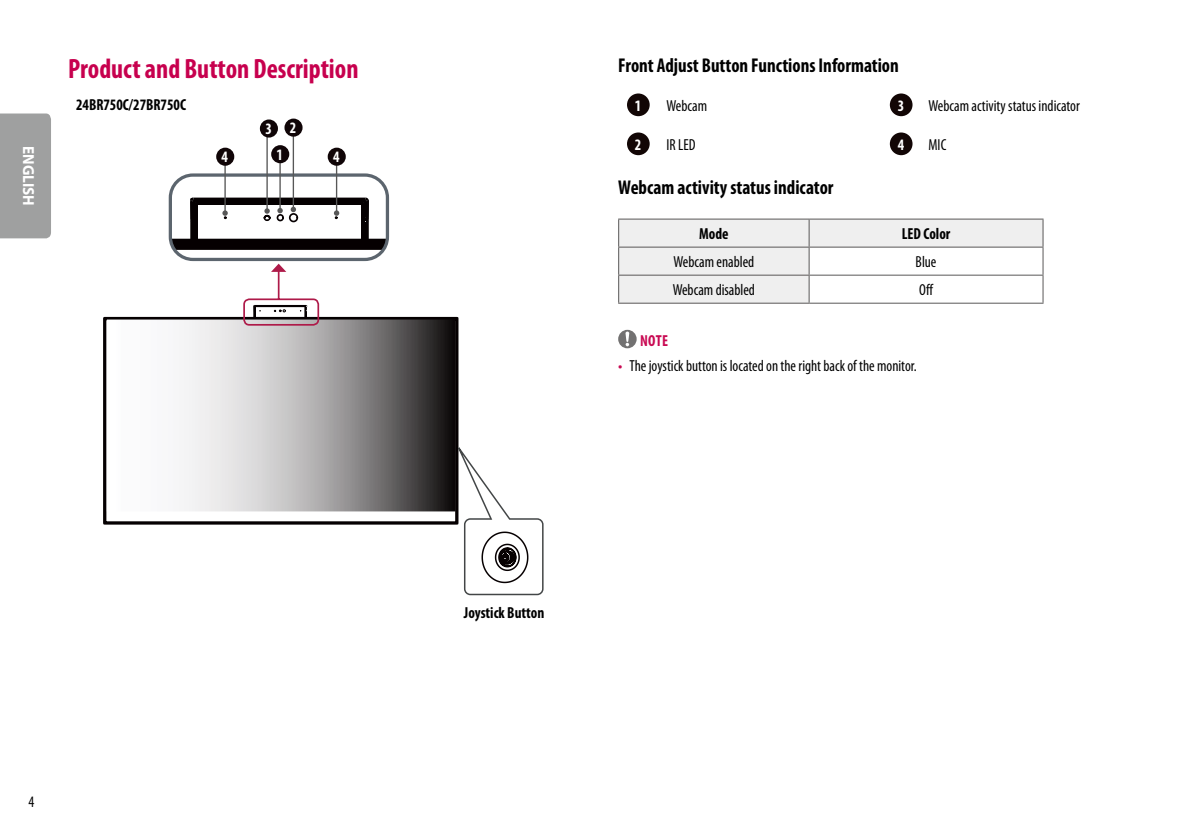
<style>
.page{position:relative;width:1191px;height:840px;background:#fff}
.page>*{position:absolute;margin:0;border:0;box-sizing:border-box;transform-origin:0 0}
.t1{font:700 condensed 28px "Myriad Pro";color:#c7004e;scale:.95 1}
.t2{font:700 condensed 20px "Myriad Pro";color:#000;scale:.95 1}
.t3{font:condensed 16px "Myriad Pro";color:#000;scale:.95 1}
.t4{font:700 condensed 16px "Myriad Pro";color:#000;scale:.95 1}
.t5{font:700 condensed 16px "Myriad Pro";color:#fff;scale:.95 1}
.t6{font:700 16px "Myriad Pro";color:#fff;scale:.95 1}
.t7{font:700 condensed 16px "Myriad Pro";color:#c90a53;scale:.95 1}
.s1{font-family:"LG Smart";font-stretch:normal;color:#c90a53}
</style>
<div class="page">
<div style="left:0;top:113px;width:51px;height:125px;background:#9fa0a0"></div>
<div style="left:103px;top:317px;width:355px;height:207px;border:3px solid #050001"></div>
<svg style="left:107px;top:319px;width:348px;height:192px"></svg>
<div style="left:169px;top:173px;width:220px;height:88px;border:3px solid #5c656e;border-radius:23px"></div>
<hr style="left:279px;top:161px;width:2px;height:49px;background:#575757">
<div style="left:271px;top:145px;width:18px;height:18px;background:#100507;border-radius:50%"></div>
<hr style="left:266px;top:134px;width:2px;height:77px;background:#575757">
<hr style="left:224px;top:163px;width:2px;height:50px;background:#575757">
<div style="left:216px;top:147px;width:18px;height:19px;background:#100507;border-radius:50%"></div>
<hr style="left:336px;top:163px;width:1px;height:50px;background:#575757">
<div style="left:328px;top:147px;width:18px;height:19px;background:#100507;border-radius:50%"></div>
<hr style="left:293px;top:134px;width:1px;height:75px;background:#575757">
<div style="left:284px;top:118px;width:18px;height:19px;background:#100507;border-radius:50%"></div>
<div style="left:260px;top:119px;width:18px;height:18px;background:#100507;border-radius:50%"></div>
<svg style="left:170px;top:194px;width:217px;height:132px"></svg>
<svg style="left:451px;top:434px;width:93px;height:161px"></svg>
<div style="left:627px;top:93px;width:22px;height:23px;background:#120605;border-radius:50%"></div>
<div style="left:890px;top:93px;width:22px;height:23px;background:#120605;border-radius:50%"></div>
<div style="left:627px;top:132px;width:22px;height:23px;background:#120605;border-radius:50%"></div>
<div style="left:890px;top:132px;width:22px;height:23px;background:#120605;border-radius:50%"></div>
<hr style="left:618px;top:218px;width:191px;height:1px;background:#595757">
<hr style="left:809px;top:218px;width:234px;height:1px;background:#595757">
<svg style="left:618px;top:219px;width:425px;height:83px"></svg>
<hr style="left:618px;top:302px;width:191px;height:1px;background:#595757">
<hr style="left:809px;top:302px;width:234px;height:1px;background:#595757">
<svg style="left:618px;top:329px;width:18px;height:19px"></svg>
<p class="t6" style="left:39px;top:146px;width:64px;rotate:90deg">ENGLISH</p>
<h1 class="t1" style="left:68px;top:51px;width:307px">Product and Button Description</h1>
<p class="t4" style="left:76px;top:94px;width:117px">24BR750C/27BR750C</p>
<p class="t5" style="left:265px;top:118px;width:34px">3 2</p>
<p class="t5" style="left:221px;top:147px;width:8px">4</p>
<p class="t5" style="left:276px;top:144px;width:8px">1</p>
<p class="t5" style="left:333px;top:147px;width:8px">4</p>
<p class="t3" style="left:28px;top:791px;width:8px">4</p>
<p class="t2" style="left:618px;top:52px;width:297px">Front Adjust Button Functions Information</p>
<p class="t5" style="left:635px;top:96px;width:8px">1</p>
<p class="t3" style="left:666px;top:96px;width:44px">Webcam</p>
<p class="t5" style="left:897px;top:96px;width:8px">3</p>
<p class="t3" style="left:928px;top:96px;width:161px">Webcam activity status indicator</p>
<p class="t5" style="left:635px;top:135px;width:8px">2</p>
<p class="t3" style="left:666px;top:135px;width:32px">IR LED</p>
<p class="t5" style="left:897px;top:135px;width:8px">4</p>
<p class="t3" style="left:928px;top:135px;width:20px">MIC</p>
<p class="t2" style="left:618px;top:174px;width:228px">Webcam activity status indicator</p>
<p class="t4" style="left:699px;top:224px;width:32px">Mode</p>
<p class="t4" style="left:901px;top:224px;width:53px">LED Color</p>
<p class="t3" style="left:673px;top:252px;width:86px">Webcam enabled</p>
<p class="t3" style="left:915px;top:252px;width:23px">Blue</p>
<p class="t3" style="left:672px;top:280px;width:88px">Webcam disabled</p>
<p class="t3" style="left:919px;top:280px;width:16px">Off</p>
<p class="t7" style="left:640px;top:330px;width:24px">Note</p>
<p class="t3" style="left:618px;top:355px;width:316px"><span class="s1">•</span> The joystick button is located on the right back of the monitor.</p>
<p class="t4" style="left:464px;top:602px;width:86px">Joystick Button</p>
</div>
